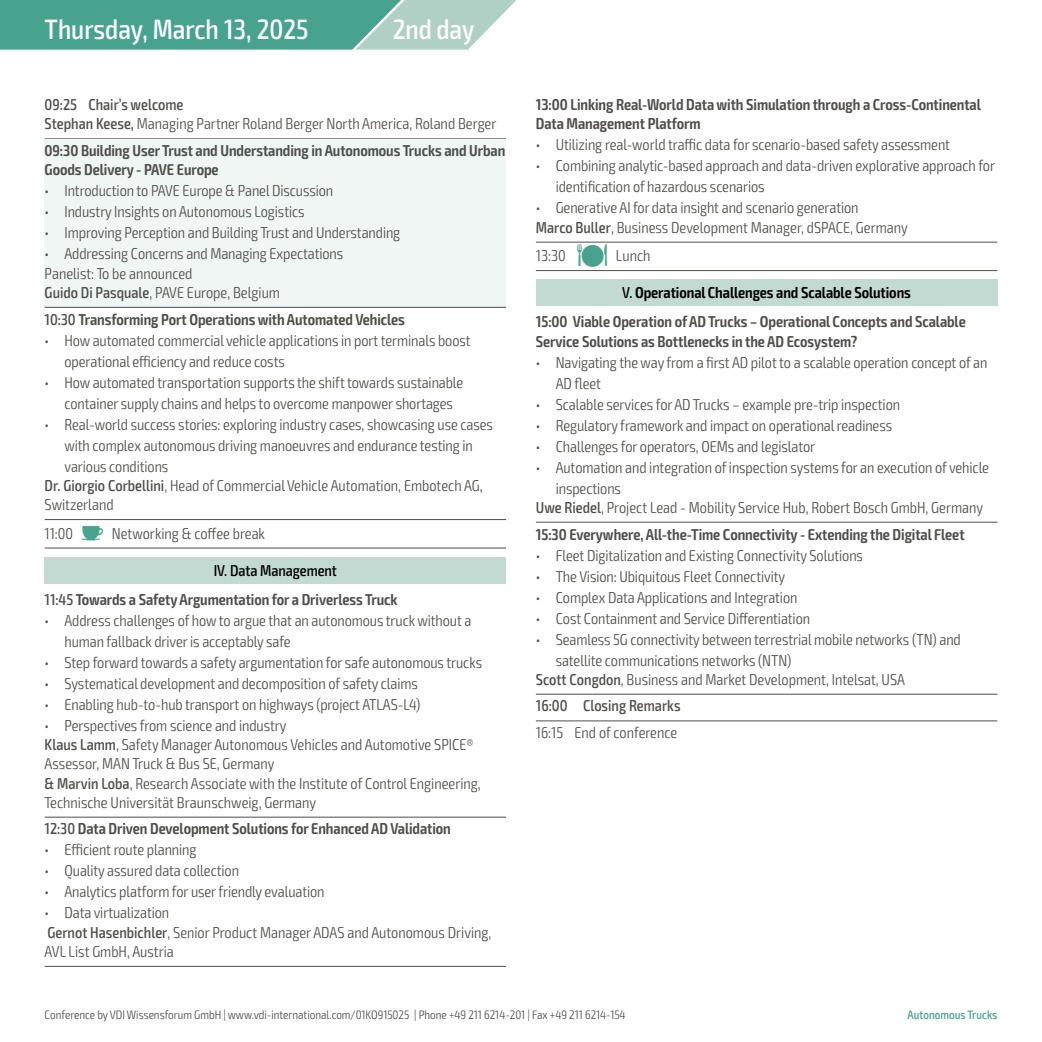
<style>
.page{position:relative;width:1042px;height:1042px;background:#fff}
.page>*{position:absolute;margin:0;border:0;box-sizing:border-box;transform-origin:0 0}
.t1{font:500 condensed 28px "Exo 2";color:#fff}
.t2{font:300 condensed 15.75px/19.2px "Exo 2";letter-spacing:-.005em;color:#4f4e4b}
.t3{font:600 condensed 15.75px/19.2px "Exo 2";letter-spacing:-.005em;color:#4f4e4b}
.t4{font:300 condensed 12.25px "Exo 2";color:#4f4e4b}
.t5{font:500 condensed 12.25px "Exo 2";color:#47a38e}
.s1{font-weight:500}
.s2{font-family:"VDI Iconset S4 A Regular";font-weight:400;font-stretch:normal;font-size:17.5px;color:#47a38e}
.s3{font-weight:500;color:#000}
.s4{font-family:"VDI Iconset S4 A Regular";font-weight:400;font-stretch:normal;font-size:21px;color:#47a38e}
.s5{color:#000}
.s6{font-weight:300}
</style>
<div class="page">
<hr style="left:45px;top:138px;width:461px;height:1px;background:#4f4e4b">
<div style="left:45px;top:139px;width:461px;height:45px;background:#f0f6f4"></div>
<div style="left:45px;top:179px;width:461px;height:27px;background:#f0f6f4"></div>
<div style="left:45px;top:200px;width:461px;height:27px;background:#f0f6f4"></div>
<div style="left:45px;top:221px;width:461px;height:27px;background:#f0f6f4"></div>
<div style="left:45px;top:242px;width:461px;height:27px;background:#f0f6f4"></div>
<div style="left:45px;top:262px;width:461px;height:45px;background:#f0f6f4"></div>
<hr style="left:45px;top:307px;width:461px;height:1px;background:#4f4e4b">
<hr style="left:45px;top:519px;width:461px;height:1px;background:#4f4e4b">
<hr style="left:45px;top:547px;width:461px;height:1px;background:#4f4e4b">
<div style="left:45px;top:557px;width:461px;height:27px;background:#c2dad1"></div>
<hr style="left:45px;top:817px;width:461px;height:1px;background:#4f4e4b">
<hr style="left:45px;top:966px;width:461px;height:1px;background:#4f4e4b">
<hr style="left:536px;top:242px;width:461px;height:1px;background:#4f4e4b">
<hr style="left:536px;top:270px;width:461px;height:1px;background:#4f4e4b">
<div style="left:536px;top:280px;width:461px;height:26px;background:#c2dad1"></div>
<hr style="left:536px;top:522px;width:461px;height:1px;background:#4f4e4b">
<hr style="left:536px;top:694px;width:461px;height:1px;background:#4f4e4b">
<hr style="left:536px;top:720px;width:461px;height:1px;background:#4f4e4b">
<svg style="left:0;top:0;width:516px;height:50px;background:#67b1a0"></svg>
<h1 class="t1" style="left:45px;top:13px;width:265px">Thursday, March 13, 2025</h1>
<h1 class="t1" style="left:393px;top:13px;width:83px">2nd day</h1>
<p class="t2" style="left:45px;top:95px;width:453px"><span class="s1">09:25 Chair’s welcome<br>Stephan Keese,</span> Managing Partner Roland Berger North America, Roland Berger</p>
<p class="t3" style="left:45px;top:141px;width:462px">09:30 Building User Trust and Understanding in Autonomous Trucks and Urban<br>Goods Delivery - PAVE Europe</p>
<p class="t2" style="left:45px;top:182px;width:290px">• Introduction to PAVE Europe &amp; Panel Discussion</p>
<p class="t2" style="left:45px;top:203px;width:261px">• Industry Insights on Autonomous Logistics</p>
<p class="t2" style="left:45px;top:224px;width:357px">• Improving Perception and Building Trust and Understanding</p>
<p class="t2" style="left:45px;top:245px;width:300px">• Addressing Concerns and Managing Expectations<br>Panelist: To be announced<br><span class="s1">Guido Di Pasquale</span>, PAVE Europe, Belgium</p>
<p class="t3" style="left:45px;top:310px;width:362px"><span class="s1">10:30</span> Transforming Port Operations with Automated Vehicles</p>
<p class="t2" style="left:64px;top:330px;width:408px;line-height:21px;text-indent:-20px">• How automated commercial vehicle applications in port terminals boost operational efficiency and reduce costs</p>
<p class="t2" style="left:45px;top:372px;width:420px;line-height:21px;text-align:center">• How automated transportation supports the shift towards sustainable container supply chains and helps to overcome manpower shortages</p>
<p class="t2" style="left:64px;top:414px;width:430px;line-height:21px;text-indent:-20px">• Real-world success stories: exploring industry cases, showcasing use cases with complex autonomous driving manoeuvres and endurance testing in various conditions</p>
<p class="t2" style="left:45px;top:476px;width:440px"><span class="s1">Dr. Giorgio Corbellini</span>, Head of Commercial Vehicle Automation, Embotech AG,<br>Switzerland</p>
<p class="t2" style="left:45px;top:524px;width:222px">11:00 <span class="s2">K</span> Networking &amp; coffee break</p>
<p class="t3" style="left:45px;top:556px;width:354px;line-height:29.2px;text-indent:169px"><span class="s3">IV. Data Management<br></span><span class="s1">11:45</span> Towards a Safety Argumentation for a Driverless Truck</p>
<p class="t2" style="left:64px;top:610px;width:408px;line-height:21px;text-indent:-20px">• Address challenges of how to argue that an autonomous truck without a human fallback driver is acceptably safe</p>
<p class="t2" style="left:45px;top:653px;width:439px">• Step forward towards a safety argumentation for safe autonomous trucks</p>
<p class="t2" style="left:45px;top:674px;width:375px">• Systematical development and decomposition of safety claims</p>
<p class="t2" style="left:45px;top:695px;width:377px">• Enabling hub-to-hub transport on highways (project ATLAS-L4)</p>
<p class="t2" style="left:45px;top:716px;width:438px">• Perspectives from science and industry<br><span class="s1">Klaus Lamm</span>, Safety Manager Autonomous Vehicles and Automotive SPICE® Assessor, MAN Truck &amp; Bus SE, Germany<br><span class="s1">&amp; Marvin Loba</span>, Research Associate with the Institute of Control Engineering, Technische Universität Braunschweig, Germany</p>
<p class="t3" style="left:45px;top:819px;width:408px"><span class="s1">12:30</span> Data Driven Development Solutions for Enhanced AD Validation</p>
<p class="t2" style="left:45px;top:840px;width:153px">• Efficient route planning</p>
<p class="t2" style="left:45px;top:861px;width:196px">• Quality assured data collection</p>
<p class="t2" style="left:45px;top:882px;width:281px">• Analytics platform for user friendly evaluation</p>
<p class="t2" style="left:45px;top:903px;width:448px">• Data virtualization<br><span class="s1">Gernot Hasenbichler</span>, Senior Product Manager ADAS and Autonomous Driving,<br>AVL List GmbH, Austria</p>
<p class="t3" style="left:536px;top:95px;width:446px">13:00 Linking Real-World Data with Simulation through a Cross-Continental<br>Data Management Platform</p>
<p class="t2" style="left:536px;top:136px;width:416px">• Utilizing real-world traffic data for scenario-based safety assessment</p>
<p class="t2" style="left:556px;top:156px;width:441px;line-height:21px;text-indent:-20px">• Combining analytic-based approach and data-driven explorative approach for identification of hazardous scenarios</p>
<p class="t2" style="left:536px;top:199px;width:373px">• Generative AI for data insight and scenario generation<br><span class="s1">Marco Buller</span>, Business Development Manager, dSPACE, Germany</p>
<p class="t2" style="left:536px;top:246px;width:116px">13:30 <span class="s4">M</span> Lunch</p>
<p class="t3" style="left:536px;top:278px;width:431px;line-height:29.2px;text-indent:86px"><span class="s3">V.</span> <span class="s5">Operational Challenges and Scalable Solutions<br></span>15:00 Viable Operation of AD Trucks – Operational Concepts and Scalable</p>
<p class="t3" style="left:536px;top:332px;width:323px">Service Solutions as Bottlenecks in the AD Ecosystem?</p>
<p class="t2" style="left:556px;top:352px;width:433px;line-height:21px;text-indent:-20px">• Navigating the way from a first AD pilot to a scalable operation concept of an<br>AD fleet</p>
<p class="t2" style="left:536px;top:395px;width:366px">• Scalable services for AD Trucks – example pre-trip inspection</p>
<p class="t2" style="left:536px;top:416px;width:358px">• Regulatory framework and impact on operational readiness</p>
<p class="t2" style="left:536px;top:437px;width:281px">• Challenges for operators, OEMs and legislator</p>
<p class="t2" style="left:556px;top:457px;width:435px;line-height:21px;text-indent:-20px">• Automation and integration of inspection systems for an execution of vehicle inspections</p>
<p class="t3" style="left:536px;top:494px;width:449px;line-height:26.8px"><span class="s1">Uwe Riedel</span><span class="s6">, Project Lead - Mobility Service Hub, Robert Bosch GmbH, Germany<br></span>15:30 Everywhere, All-the-Time Connectivity - Extending the Digital Fleet</p>
<p class="t2" style="left:536px;top:546px;width:329px">• Fleet Digitalization and Existing Connectivity Solutions</p>
<p class="t2" style="left:536px;top:567px;width:251px">• The Vision: Ubiquitous Fleet Connectivity</p>
<p class="t2" style="left:536px;top:588px;width:263px">• Complex Data Applications and Integration</p>
<p class="t2" style="left:536px;top:609px;width:276px">• Cost Containment and Service Differentiation</p>
<p class="t2" style="left:556px;top:629px;width:407px;line-height:21px;text-indent:-20px">• Seamless 5G connectivity between terrestrial mobile networks (TN) and satellite communications networks (NTN)</p>
<p class="t2" style="left:536px;top:666px;width:371px;line-height:26.8px"><span class="s1">Scott Congdon</span>, Business and Market Development, Intelsat, USA<br><span class="s1">16:00 Closing Remarks</span></p>
<p class="t2" style="left:536px;top:723px;width:143px">16:15 End of conference</p>
<p class="t4" style="left:45px;top:1007px;width:582px">Conference by VDI Wissensforum GmbH | www.vdi-international.com/01KO915025 | Phone +49 211 6214-201 | Fax +49 211 6214-154</p>
<p class="t5" style="left:907px;top:1007px;width:91px">Autonomous Trucks</p>
</div>
